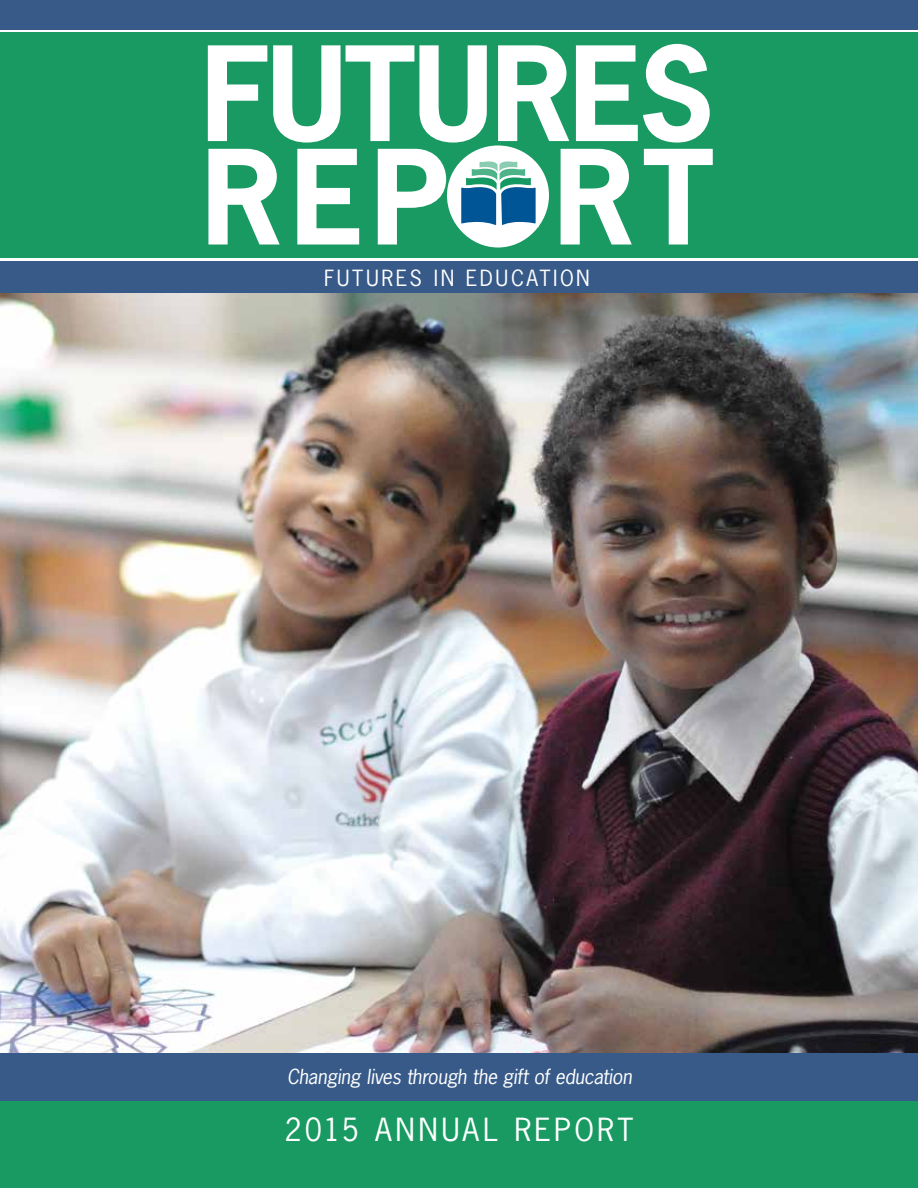
<style>
.page{position:relative;width:918px;height:1188px;background:#fff}
.page>*{position:absolute;margin:0;border:0;box-sizing:border-box;transform-origin:0 0}
.t1{font:700 123px/103.5px "News Gothic";letter-spacing:-.01em;color:#fff}
.t2{font:30px "News Gothic";letter-spacing:.105em;color:#fff}
.t3{font:21px "News Gothic";letter-spacing:.12em;color:#fff}
.t4{font:italic 19.5px "News Gothic";letter-spacing:-.015em;color:#fff}
.s1{color:#189a62}
</style>
<div class="page">
<img style="left:0;top:293px;width:918px;height:760px">
<div style="left:0;top:262px;width:918px;height:31px;background:#375a89"></div>
<div style="left:0;top:32px;width:918px;height:226px;background:#189a62"></div>
<div style="left:0;top:1094px;width:918px;height:94px;background:#189a62"></div>
<div style="left:447px;top:145px;width:102px;height:103px;background:#fff;border-radius:50%"></div>
<svg style="left:458px;top:159px;width:82px;height:71px"></svg>
<div style="left:0;top:1053px;width:918px;height:48px;background:#375a89"></div>
<div style="left:0;top:0;width:918px;height:29px;background:#375a89"></div>
<h1 class="t1" style="left:201px;top:40px;width:515px">FUTURES<br>REP<span class="s1">O</span>RT</h1>
<p class="t3" style="left:324px;top:265px;width:267px">FUTURES IN EDUCATION</p>
<p class="t4" style="left:287px;top:1064px;width:346px">Changing lives through the gift of education</p>
<h2 class="t2" style="left:285px;top:1110px;width:350px">2015 ANNUAL REPORT</h2>
</div>
